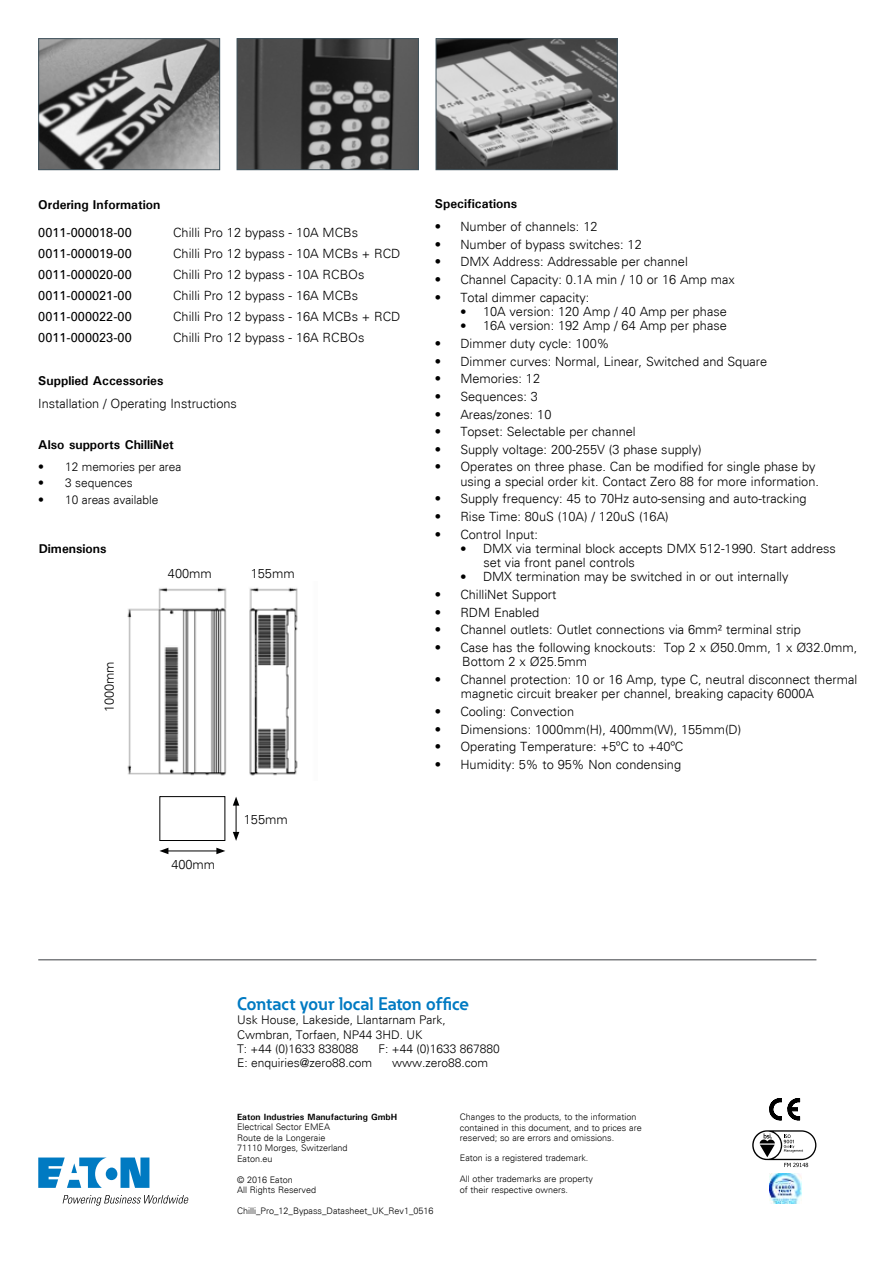
<style>
.page{position:relative;width:893px;height:1263px;background:#fff}
.page>*{position:absolute;margin:0;border:0;box-sizing:border-box;transform-origin:0 0}
.t1{font:700 18px "Eaton";color:#007ac2}
.t2{font:300 12.75px/14.2px "Univers";color:#000}
.t3{font:12.75px "Univers";color:#000}
.t4{font:700 12.75px "Univers";color:#000}
.t5{font:300 12px/14.4px "Univers";color:#000}
.t6{font:300 9px/10.5px "Univers";color:#000}
.t7{font:700 9px "Univers";color:#000}
</style>
<div class="page">
<hr style="left:38px;top:959px;width:778px;height:1px;background:#7c7e81">
<svg style="left:769px;top:1098px;width:31px;height:22px"></svg>
<img style="left:769px;top:1173px;width:32px;height:30px">
<svg style="left:752px;top:1130px;width:64px;height:37px"></svg>
<hr style="left:166px;top:851px;width:53px;height:1px;background:#000101">
<svg style="left:159px;top:848px;width:9px;height:6px"></svg>
<svg style="left:216px;top:848px;width:9px;height:6px"></svg>
<hr style="left:236px;top:803px;width:1px;height:31px;background:#000101">
<svg style="left:233px;top:797px;width:6px;height:9px"></svg>
<svg style="left:233px;top:832px;width:6px;height:9px"></svg>
<img style="left:127px;top:587px;width:171px;height:189px">
<div style="left:159px;top:796px;width:66px;height:45px;border:1px solid #000101"></div>
<svg style="left:38px;top:1157px;width:111px;height:31px"></svg>
<svg style="left:63px;top:1195px;width:126px;height:11px"></svg>
<svg style="left:38px;top:38px;width:182px;height:132px;background:#808181"></svg>
<svg style="left:236px;top:38px;width:183px;height:132px;background:#4f4f4f"></svg>
<svg style="left:435px;top:38px;width:183px;height:132px;background:#7e7f7f"></svg>
<p class="t4" style="left:38px;top:196px;width:124px">Ordering Information</p>
<p class="t3" style="left:38px;top:225px;width:95px">0011-000018-00</p>
<p class="t2" style="left:173px;top:226px;width:186px">Chilli Pro 12 bypass - 10A MCBs</p>
<p class="t3" style="left:38px;top:246px;width:95px">0011-000019-00</p>
<p class="t2" style="left:173px;top:247px;width:229px">Chilli Pro 12 bypass - 10A MCBs + RCD</p>
<p class="t3" style="left:38px;top:267px;width:95px">0011-000020-00</p>
<p class="t2" style="left:173px;top:268px;width:193px">Chilli Pro 12 bypass - 10A RCBOs</p>
<p class="t3" style="left:38px;top:288px;width:95px">0011-000021-00</p>
<p class="t2" style="left:173px;top:289px;width:186px">Chilli Pro 12 bypass - 16A MCBs</p>
<p class="t3" style="left:38px;top:309px;width:95px">0011-000022-00</p>
<p class="t2" style="left:173px;top:310px;width:229px">Chilli Pro 12 bypass - 16A MCBs + RCD</p>
<p class="t3" style="left:38px;top:330px;width:95px">0011-000023-00</p>
<p class="t2" style="left:173px;top:331px;width:193px">Chilli Pro 12 bypass - 16A RCBOs</p>
<p class="t4" style="left:38px;top:373px;width:127px">Supplied Accessories</p>
<p class="t2" style="left:38px;top:396px;width:200px">Installation / Operating Instructions</p>
<p class="t4" style="left:38px;top:436px;width:137px">Also supports ChilliNet</p>
<p class="t5" style="left:38px;top:459px;width:145px">• 12 memories per area</p>
<p class="t5" style="left:38px;top:476px;width:96px">• 3 sequences</p>
<p class="t5" style="left:38px;top:493px;width:122px">• 10 areas available</p>
<p class="t4" style="left:39px;top:541px;width:69px">Dimensions</p>
<p class="t2" style="left:102px;top:712px;width:53px;rotate:-90deg">1000mm</p>
<p class="t2" style="left:168px;top:566px;width:45px">400mm</p>
<p class="t2" style="left:251px;top:566px;width:45px">155mm</p>
<p class="t2" style="left:171px;top:857px;width:45px">400mm</p>
<p class="t2" style="left:244px;top:812px;width:45px">155mm</p>
<p class="t4" style="left:435px;top:196px;width:84px">Specifications</p>
<p class="t2" style="left:435px;top:219px;width:164px">• Number of channels: 12</p>
<p class="t2" style="left:435px;top:237px;width:208px">• Number of bypass switches: 12</p>
<p class="t2" style="left:435px;top:255px;width:254px">• DMX Address: Addressable per channel</p>
<p class="t2" style="left:435px;top:272px;width:302px">• Channel Capacity: 0.1A min / 10 or 16 Amp max</p>
<p class="t2" style="left:435px;top:290px;width:156px">• Total dimmer capacity:</p>
<p class="t2" style="left:461px;top:304px;width:267px">■ 10A version: 120 Amp / 40 Amp per phase</p>
<p class="t2" style="left:461px;top:319px;width:267px">■ 16A version: 192 Amp / 64 Amp per phase</p>
<p class="t2" style="left:435px;top:336px;width:176px">• Dimmer duty cycle: 100%</p>
<p class="t2" style="left:435px;top:354px;width:334px">• Dimmer curves: Normal, Linear, Switched and Square</p>
<p class="t2" style="left:435px;top:372px;width:107px">• Memories: 12</p>
<p class="t2" style="left:435px;top:389px;width:105px">• Sequences: 3</p>
<p class="t2" style="left:435px;top:407px;width:118px">• Areas/zones: 10</p>
<p class="t2" style="left:435px;top:424px;width:202px">• Topset: Selectable per channel</p>
<p class="t2" style="left:435px;top:442px;width:268px">• Supply voltage: 200-255V (3 phase supply)</p>
<p class="t2" style="left:435px;top:460px;width:386px;text-align:right">• Operates on three phase. Can be modified for single phase by using a special order kit. Contact Zero 88 for more information.</p>
<p class="t2" style="left:435px;top:492px;width:373px">• Supply frequency: 45 to 70Hz auto-sensing and auto-tracking</p>
<p class="t2" style="left:435px;top:509px;width:235px">• Rise Time: 80uS (10A) / 120uS (16A)</p>
<p class="t2" style="left:435px;top:527px;width:105px">• Control Input:</p>
<p class="t2" style="left:483px;top:541px;width:354px;text-indent:-22px">■ DMX via terminal block accepts DMX 512-1990. Start address set via front panel controls</p>
<p class="t2" style="left:461px;top:570px;width:329px">■ DMX termination may be switched in or out internally</p>
<p class="t2" style="left:435px;top:587px;width:123px">• ChilliNet Support</p>
<p class="t2" style="left:435px;top:605px;width:106px">• RDM Enabled</p>
<p class="t2" style="left:435px;top:623px;width:367px">• Channel outlets: Outlet connections via 6mm² terminal strip</p>
<p class="t2" style="left:462px;top:640px;width:397px;text-indent:-27px">• Case has the following knockouts: Top 2 x Ø50.0mm, 1 x Ø32.0mm,<br>Bottom 2 x Ø25.5mm</p>
<p class="t2" style="left:461px;top:672px;width:398px;text-indent:-26px">• Channel protection: 10 or 16 Amp, type C, neutral disconnect thermal magnetic circuit breaker per channel, breaking capacity 6000A</p>
<p class="t2" style="left:435px;top:704px;width:141px">• Cooling: Convection</p>
<p class="t2" style="left:435px;top:722px;width:308px">• Dimensions: 1000mm(H), 400mm(W), 155mm(D)</p>
<p class="t2" style="left:435px;top:739px;width:250px">• Operating Temperature: +5ºC to +40ºC</p>
<p class="t2" style="left:435px;top:757px;width:248px">• Humidity: 5% to 95% Non condensing</p>
<h1 class="t1" style="left:237px;top:992px;width:233px">Contact your local Eaton office</h1>
<p class="t5" style="left:237px;top:1013px;width:210px">Usk House, Lakeside, Llantarnam Park,<br>Cwmbran, Torfaen, NP44 3HD. UK<br>T: +44 (0)1633 838088</p>
<p class="t5" style="left:378px;top:1041px;width:123px">F: +44 (0)1633 867880</p>
<p class="t5" style="left:237px;top:1056px;width:136px">E: enquiries@zero88.com</p>
<p class="t5" style="left:392px;top:1056px;width:98px">www.zero88.com</p>
<p class="t7" style="left:237px;top:1111px;width:162px">Eaton Industries Manufacturing GmbH</p>
<p class="t6" style="left:237px;top:1122px;width:112px">Electrical Sector EMEA<br>Route de la Longeraie<br>71110 Morges, Switzerland<br>Eaton.eu</p>
<p class="t6" style="left:237px;top:1174px;width:81px">© 2016 Eaton<br>All Rights Reserved</p>
<p class="t6" style="left:237px;top:1206px;width:198px">Chilli_Pro_12_Bypass_Datasheet_UK_Rev1_0516</p>
<p class="t6" style="left:460px;top:1112px;width:183px">Changes to the products, to the information contained in this document, and to prices are reserved; so are errors and omissions.</p>
<p class="t6" style="left:460px;top:1153px;width:130px">Eaton is a registered trademark.</p>
<p class="t6" style="left:460px;top:1174px;width:135px">All other trademarks are property of their respective owners.</p>
</div>
